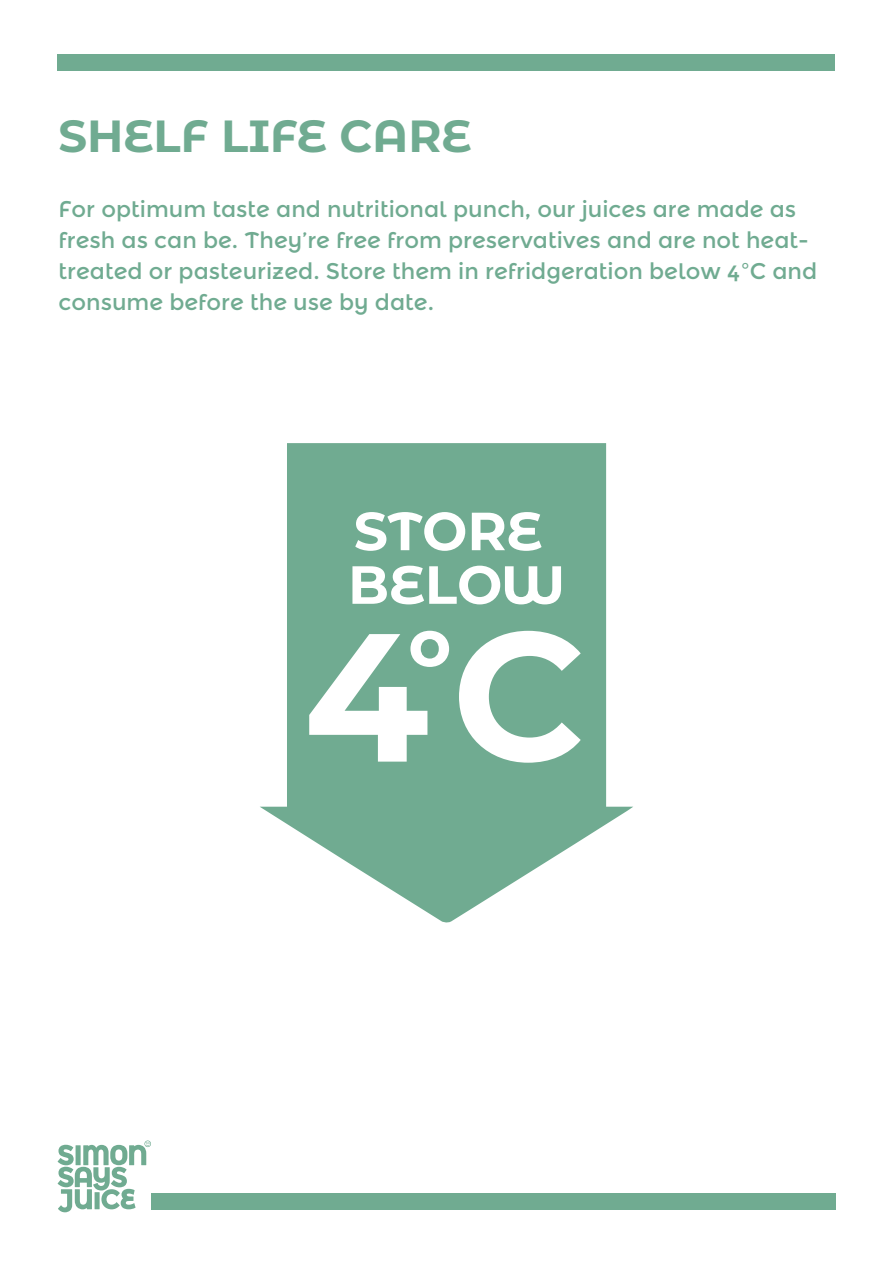
<style>
.page{position:relative;width:893px;height:1263px;background:#fff}
.page>*{position:absolute;margin:0;border:0;box-sizing:border-box;transform-origin:0 0}
.t1{font:700 182.25px "Montserrat Alternates";color:#fff}
.t2{font:700 65.4px "Montserrat Alternates";color:#fff}
.t3{font:700 53.55px/53.6px "Montserrat Alternates";color:#fff}
.t4{font:700 45px "Montserrat Alternates";color:#70ab91}
.t5{font:22.5px/30.9px "Montserrat Alternates";color:#70ab91}
</style>
<div class="page">
<div style="left:58px;top:54px;width:777px;height:16px;background:#70ab91"></div>
<div style="left:151px;top:1193px;width:684px;height:16px;background:#70ab91"></div>
<svg style="left:58px;top:1140px;width:93px;height:72px"></svg>
<svg style="left:260px;top:443px;width:373px;height:480px;fill:#70ab91"></svg>
<h3 class="t4" style="left:59px;top:103px;width:415px">SHELF LIFE CARE</h3>
<p class="t5" style="left:59px;top:194px;width:760px">For optimum taste and nutritional punch, our juices are made as fresh as can be. They’re free from preservatives and are not heat&shy;treated or pasteurized. Store them in refridgeration below 4 ºC and consume before the use by date.</p>
<h3 class="t3" style="left:348px;top:502px;width:219px">STORE<br>BELOW</h3>
<h2 class="t2" style="left:408px;top:596px;width:44px">o</h2>
<h1 class="t1" style="left:304px;top:565px;width:283px">4 C</h1>
</div>
